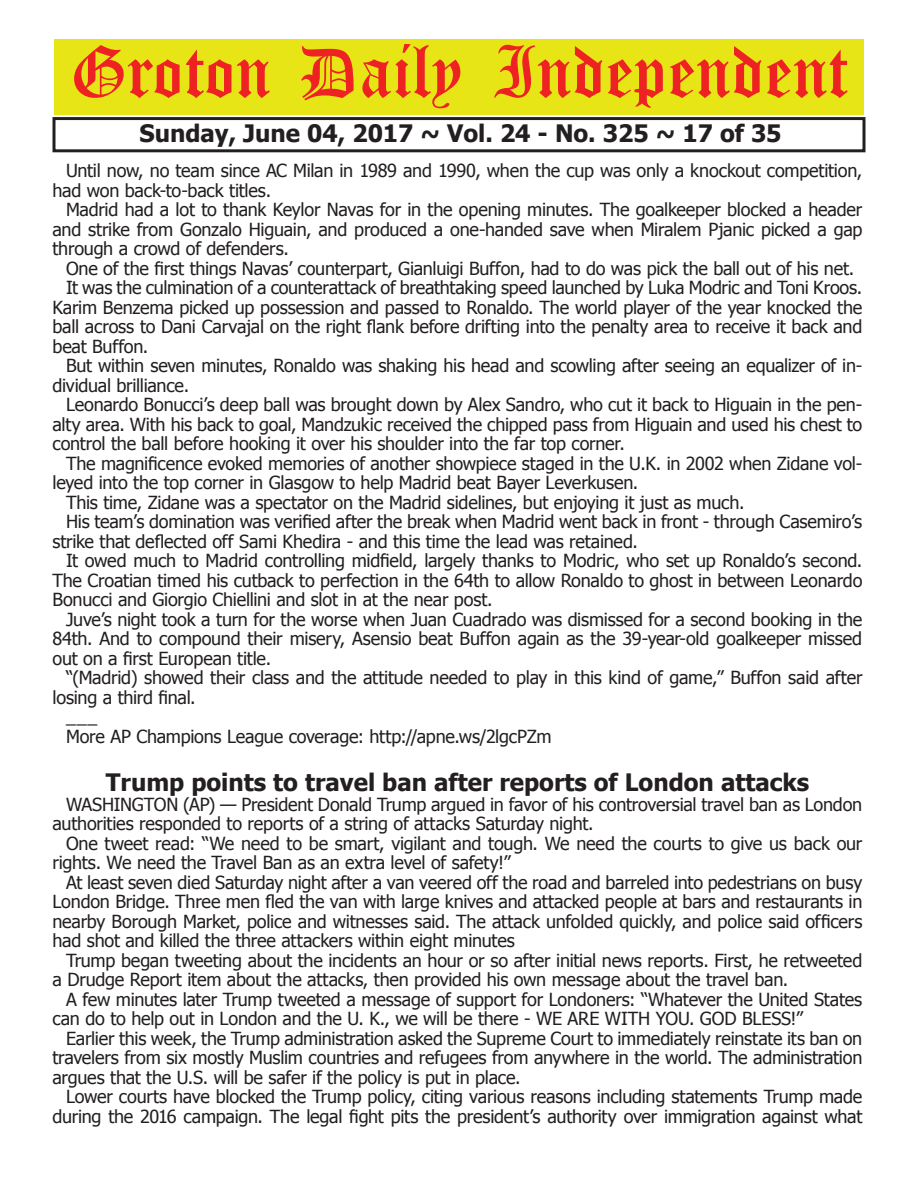
<style>
.page{position:relative;width:918px;height:1188px;background:#fff}
.page>*{position:absolute;margin:0;border:0;box-sizing:border-box;transform-origin:0 0}
.t1{font:54px "Old English Five";color:#ee2123}
.t2{font:700 24px "Tahoma";color:#231f20}
.t3{font:18px/19.5px "Tahoma";letter-spacing:-.01em;color:#231f20}
</style>
<div class="page">
<div style="left:52px;top:117px;width:814px;height:35px;border:3px solid #231f20"></div>
<div style="left:54px;top:40px;width:810px;height:75px;background:#e7e515"></div>
<h1 class="t1" style="left:70px;top:47px;width:779px">Groton Daily Independent</h1>
<h2 class="t2" style="left:140px;top:116px;width:644px">Sunday, June 04, 2017 ~ Vol. 24 - No. 325 ~ 17 of 35</h2>
<p class="t3" style="left:52px;top:160px;width:811px;text-indent:14px">Until now, no team since AC Milan in 1989 and 1990, when the cup was only a knockout competition, had won back-to-back titles.</p>
<p class="t3" style="left:52px;top:199px;width:811px;text-align:justify;text-indent:14px">Madrid had a lot to thank Keylor Navas for in the opening minutes. The goalkeeper blocked a header and strike from Gonzalo Higuain, and produced a one-handed save when Miralem Pjanic picked a gap through a crowd of defenders.</p>
<p class="t3" style="left:66px;top:258px;width:790px">One of the first things Navas’ counterpart, Gianluigi Buffon, had to do was pick the ball out of his net.</p>
<p class="t3" style="left:66px;top:277px;width:798px">It was the culmination of a counterattack of breathtaking speed launched by Luka Modric and Toni Kroos.</p>
<p class="t3" style="left:52px;top:297px;width:811px">Karim Benzema picked up possession and passed to Ronaldo. The world player of the year knocked the</p>
<p class="t3" style="left:52px;top:316px;width:811px">ball across to Dani Carvajal on the right flank before drifting into the penalty area to receive it back and</p>
<p class="t3" style="left:52px;top:336px;width:97px">beat Buffon.</p>
<p class="t3" style="left:66px;top:355px;width:798px">But within seven minutes, Ronaldo was shaking his head and scowling after seeing an equalizer of in-</p>
<p class="t3" style="left:52px;top:375px;width:138px">dividual brilliance.</p>
<p class="t3" style="left:66px;top:394px;width:798px">Leonardo Bonucci’s deep ball was brought down by Alex Sandro, who cut it back to Higuain in the pen-</p>
<p class="t3" style="left:52px;top:414px;width:811px">alty area. With his back to goal, Mandzukic received the chipped pass from Higuain and used his chest to</p>
<p class="t3" style="left:52px;top:433px;width:574px">control the ball before hooking it over his shoulder into the far top corner.</p>
<p class="t3" style="left:66px;top:453px;width:798px">The magnificence evoked memories of another showpiece staged in the U.K. in 2002 when Zidane vol-</p>
<p class="t3" style="left:52px;top:472px;width:587px">leyed into the top corner in Glasgow to help Madrid beat Bayer Leverkusen.</p>
<p class="t3" style="left:66px;top:492px;width:680px">This time, Zidane was a spectator on the Madrid sidelines, but enjoying it just as much.</p>
<p class="t3" style="left:66px;top:511px;width:798px">His team’s domination was verified after the break when Madrid went back in front - through Casemiro’s</p>
<p class="t3" style="left:52px;top:531px;width:587px">strike that deflected off Sami Khedira - and this time the lead was retained.</p>
<p class="t3" style="left:66px;top:550px;width:798px">It owed much to Madrid controlling midfield, largely thanks to Modric, who set up Ronaldo’s second.</p>
<p class="t3" style="left:52px;top:570px;width:811px">The Croatian timed his cutback to perfection in the 64th to allow Ronaldo to ghost in between Leonardo</p>
<p class="t3" style="left:52px;top:589px;width:442px">Bonucci and Giorgio Chiellini and slot in at the near post.</p>
<p class="t3" style="left:66px;top:609px;width:798px">Juve’s night took a turn for the worse when Juan Cuadrado was dismissed for a second booking in the</p>
<p class="t3" style="left:52px;top:628px;width:811px">84th. And to compound their misery, Asensio beat Buffon again as the 39-year-old goalkeeper missed</p>
<p class="t3" style="left:52px;top:648px;width:220px">out on a first European title.</p>
<p class="t3" style="left:66px;top:667px;width:798px">“(Madrid) showed their class and the attitude needed to play in this kind of game,” Buffon said after</p>
<p class="t3" style="left:52px;top:687px;width:145px">losing a third final.</p>
<p class="t3" style="left:66px;top:706px;width:33px">___</p>
<p class="t3" style="left:66px;top:726px;width:487px">More AP Champions League coverage: http://apne.ws/2lgcPZm</p>
<h2 class="t2" style="left:106px;top:766px;width:705px">Trump points to travel ban after reports of London attacks</h2>
<p class="t3" style="left:52px;top:794px;width:811px;text-indent:14px">WASHINGTON (AP) — President Donald Trump argued in favor of his controversial travel ban as London authorities responded to reports of a string of attacks Saturday night.</p>
<p class="t3" style="left:52px;top:833px;width:811px;text-indent:14px">One tweet read: “We need to be smart, vigilant and tough. We need the courts to give us back our rights. We need the Travel Ban as an extra level of safety!”</p>
<p class="t3" style="left:52px;top:872px;width:811px;text-align:justify;text-indent:14px">At least seven died Saturday night after a van veered off the road and barreled into pedestrians on busy London Bridge. Three men fled the van with large knives and attacked people at bars and restaurants in nearby Borough Market, police and witnesses said. The attack unfolded quickly, and police said officers had shot and killed the three attackers within eight minutes</p>
<p class="t3" style="left:52px;top:950px;width:811px;text-indent:14px">Trump began tweeting about the incidents an hour or so after initial news reports. First, he retweeted a Drudge Report item about the attacks, then provided his own message about the travel ban.</p>
<p class="t3" style="left:52px;top:989px;width:811px;text-indent:14px">A few minutes later Trump tweeted a message of support for Londoners: “Whatever the United States can do to help out in London and the U. K., we will be there - WE ARE WITH YOU. GOD BLESS!”</p>
<p class="t3" style="left:52px;top:1028px;width:811px;text-align:justify;text-indent:14px">Earlier this week, the Trump administration asked the Supreme Court to immediately reinstate its ban on travelers from six mostly Muslim countries and refugees from anywhere in the world. The administration argues that the U.S. will be safer if the policy is put in place.</p>
<p class="t3" style="left:52px;top:1086px;width:811px;text-align:right">Lower courts have blocked the Trump policy, citing various reasons including statements Trump made during the 2016 campaign. The legal fight pits the president’s authority over immigration against what</p>
</div>
